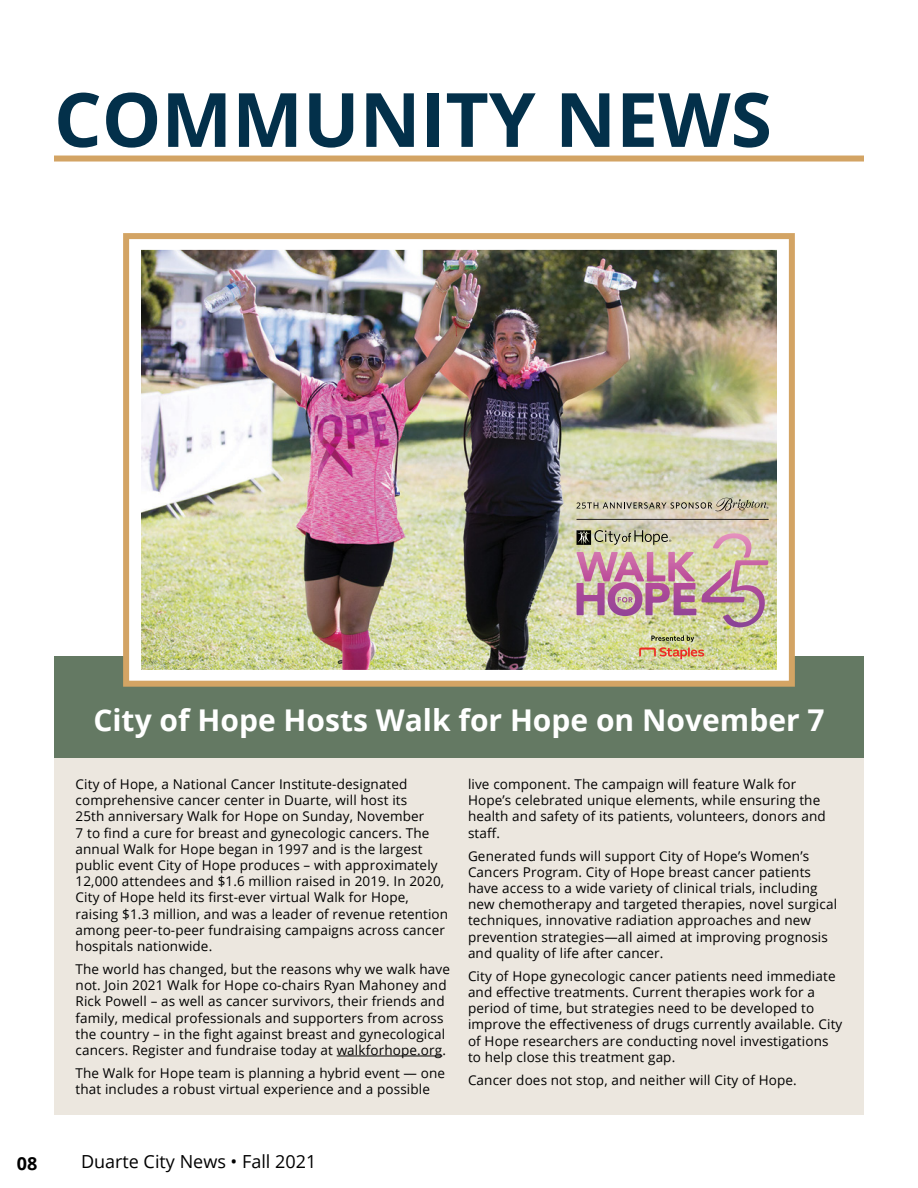
<style>
.page{position:relative;width:918px;height:1188px;background:#fff}
.page>*{position:absolute;margin:0;border:0;box-sizing:border-box;transform-origin:0 0}
.Section_Header_2{font:700 75px "Open Sans";color:#03304a}
.FM_Article_Header{font:700 30px "Open Sans";color:#fff}
.t1{font:18px "Open Sans";color:#000}
.t2{font:700 18px "Open Sans";color:#000}
.Front_Matter_Body{font:13.5px/16.2px "Open Sans";letter-spacing:.01em;color:#000}
</style>
<div class="page">
<div style="left:54px;top:156px;width:810px;height:6px;background:#d3a464"></div>
<div style="left:54px;top:657px;width:810px;height:101px;background:#647963"></div>
<img style="left:142px;top:251px;width:634px;height:418px">
<div style="left:129px;top:238px;width:660px;height:444px;border:12px solid #fff"></div>
<div style="left:123px;top:233px;width:672px;height:454px;border:6px solid #d3a464"></div>
<hr style="left:577px;top:519px;width:192px;height:1px;background:#231f20">
<svg style="left:639px;top:635px;width:67px;height:24px;background:#cab17e"></svg>
<img style="left:576px;top:530px;width:193px;height:97px">
<svg style="left:577px;top:498px;width:191px;height:13px;background:#bab39e"></svg>
<div style="left:54px;top:758px;width:810px;height:357px;background:#ece7df"></div>
<hr style="left:337px;top:1056px;width:105px;height:1px;background:#000">
<p class="Section_Header_2" style="left:54px;top:67px;width:719px">COMMUNITY NEWS</p>
<p class="FM_Article_Header" style="left:93px;top:699px;width:733px">City of Hope Hosts Walk for Hope on November 7</p>
<p class="Front_Matter_Body" style="left:76px;top:776px;width:374px">City of Hope, a National Cancer Institute-designated comprehensive cancer center in Duarte, will host its<br>25th anniversary Walk for Hope on Sunday, November<br>7 to find a cure for breast and gynecologic cancers. The annual Walk for Hope began in 1997 and is the largest public event City of Hope produces – with approximately 12,000 attendees and $1.6 million raised in 2019. In 2020, City of Hope held its first-ever virtual Walk for Hope, raising $1.3 million, and was a leader of revenue retention among peer-to-peer fundraising campaigns across cancer hospitals nationwide.</p>
<p class="Front_Matter_Body" style="left:76px;top:961px;width:376px">The world has changed, but the reasons why we walk have not. Join 2021 Walk for Hope co-chairs Ryan Mahoney and Rick Powell – as well as cancer survivors, their friends and family, medical professionals and supporters from across the country – in the fight against breast and gynecological cancers. Register and fundraise today at walkforhope.org.</p>
<p class="Front_Matter_Body" style="left:76px;top:1065px;width:371px">The Walk for Hope team is planning a hybrid event — one that includes a robust virtual experience and a possible</p>
<p class="Front_Matter_Body" style="left:468px;top:776px;width:359px">live component. The campaign will feature Walk for Hope’s celebrated unique elements, while ensuring the health and safety of its patients, volunteers, donors and staff.</p>
<p class="Front_Matter_Body" style="left:468px;top:847px;width:371px">Generated funds will support City of Hope’s Women’s Cancers Program. City of Hope breast cancer patients have access to a wide variety of clinical trials, including new chemotherapy and targeted therapies, novel surgical techniques, innovative radiation approaches and new prevention strategies—all aimed at improving prognosis and quality of life after cancer.</p>
<p class="Front_Matter_Body" style="left:468px;top:967px;width:376px">City of Hope gynecologic cancer patients need immediate and effective treatments. Current therapies work for a period of time, but strategies need to be developed to improve the effectiveness of drugs currently available. City of Hope researchers are conducting novel investigations to help close this treatment gap.</p>
<p class="Front_Matter_Body" style="left:468px;top:1071px;width:330px">Cancer does not stop, and neither will City of Hope.</p>
<h3 class="t2" style="left:17px;top:1150px;width:22px">08</h3>
<h3 class="t1" style="left:81px;top:1150px;width:237px">Duarte City News • Fall 2021</h3>
</div>
